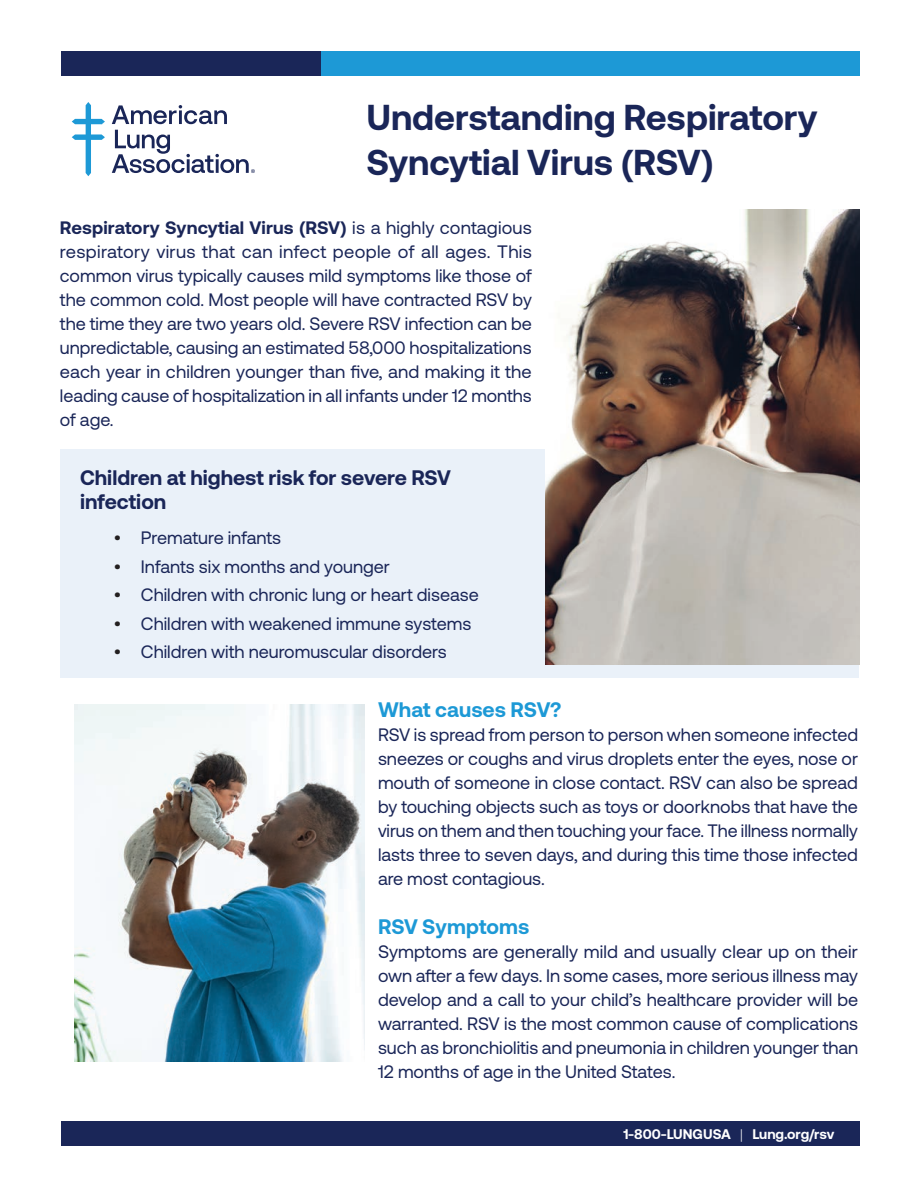
<style>
.page{position:relative;width:918px;height:1188px;background:#fff}
.page>*{position:absolute;margin:0;border:0;box-sizing:border-box;transform-origin:0 0}
.t1{font:700 36px/45px "Aeonik";color:#1a2658}
.t2{font:700 21px/24px "Aeonik";color:#1a2658}
.t3{font:700 21px "Aeonik";letter-spacing:.005em;color:#1d99d6}
.t4{font:18px/24px "Aeonik";color:#1a2658;text-align:justify}
.t5{font:700 13.95px "Aeonik";color:#fff}
.s1{font-weight:700}
.s2{color:#231f20}
.s3{font-weight:300}
</style>
<div class="page">
<div style="left:62px;top:51px;width:259px;height:24px;background:#1a2658"></div>
<div style="left:321px;top:51px;width:539px;height:24px;background:#1d99d6"></div>
<div style="left:62px;top:1121px;width:798px;height:25px;background:#1a2658"></div>
<svg style="left:72px;top:102px;width:33px;height:74px"></svg>
<svg style="left:112px;top:105px;width:115px;height:19px"></svg>
<svg style="left:112px;top:130px;width:143px;height:43px"></svg>
<div style="left:60px;top:449px;width:798px;height:229px;background:#eaf1f9"></div>
<img style="left:74px;top:704px;width:290px;height:357px">
<img style="left:545px;top:210px;width:315px;height:455px">
<h1 class="t1" style="left:366px;top:95px;width:453px">Understanding Respiratory<br>Syncytial Virus (RSV)</h1>
<p class="t4" style="left:60px;top:216px;width:474px"><span class="s1">Respiratory Syncytial Virus (RSV)</span> is a highly contagious respiratory virus that can infect people of all ages. This common virus typically causes mild symptoms like those of the common cold. Most people will have contracted RSV by the time they are two years old. Severe RSV infection can be unpredictable, causing an estimated 58,000 hospitalizations each year in children younger than five, and making it the leading cause of hospitalization in all infants under 12 months of age.</p>
<p class="t2" style="left:80px;top:465px;width:372px">Children at highest risk for severe RSV infection</p>
<p class="t4" style="left:114px;top:526px;width:169px"><span class="s2">•</span> Premature infants</p>
<p class="t4" style="left:114px;top:555px;width:278px"><span class="s2">•</span> Infants six months and younger</p>
<p class="t4" style="left:114px;top:583px;width:366px"><span class="s2">•</span> Children with chronic lung or heart disease</p>
<p class="t4" style="left:114px;top:612px;width:359px"><span class="s2">•</span> Children with weakened immune systems</p>
<p class="t4" style="left:114px;top:640px;width:334px"><span class="s2">•</span> Children with neuromuscular disorders</p>
<p class="t3" style="left:378px;top:697px;width:185px">What causes RSV?</p>
<p class="t4" style="left:378px;top:723px;width:482px">RSV is spread from person to person when someone infected sneezes or coughs and virus droplets enter the eyes, nose or mouth of someone in close contact. RSV can also be spread by touching objects such as toys or doorknobs that have the virus on them and then touching your face. The illness normally lasts three to seven days, and during this time those infected are most contagious.</p>
<p class="t3" style="left:378px;top:915px;width:153px">RSV Symptoms</p>
<p class="t4" style="left:378px;top:940px;width:482px">Symptoms are generally mild and usually clear up on their own after a few days. In some cases, more serious illness may develop and a call to your child’s healthcare provider will be warranted. RSV is the most common cause of complications such as bronchiolitis and pneumonia in children younger than 12 months of age in the United States.</p>
<p class="t5" style="left:623px;top:1126px;width:212px">1-800-LUNGUSA <span class="s3">|</span> Lung.org/rsv</p>
</div>
